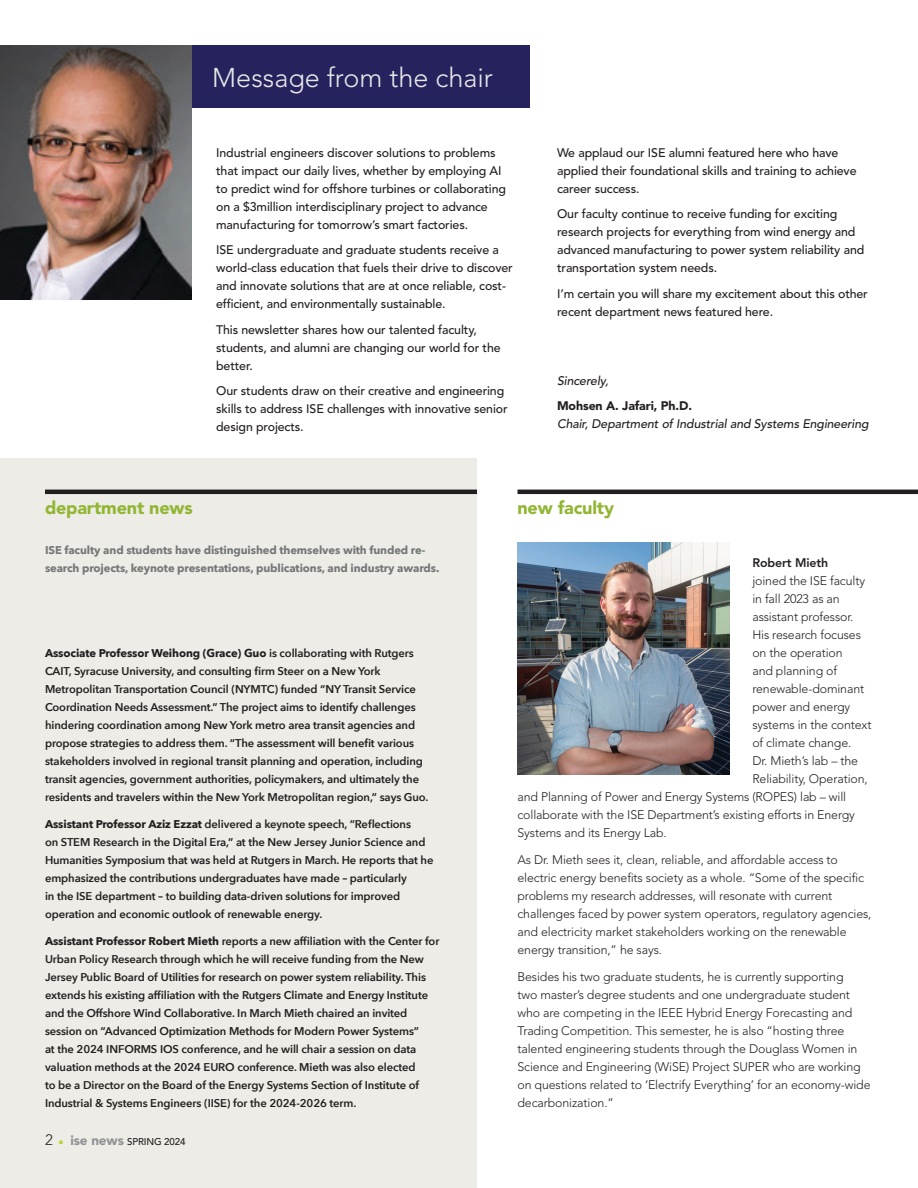
<style>
.page{position:relative;width:918px;height:1188px;background:#fff}
.page>*{position:absolute;margin:0;border:0;box-sizing:border-box;transform-origin:0 0}
.t1{font:300 27px "Avenir LT Std";color:#e7e8e8}
.Small_item_head{font:900 18px "Avenir LT Std";letter-spacing:-.01em;color:#91b631}
.Body_Text{font:300 12.3px/18px "Avenir LT Std";letter-spacing:-.01em;color:#231f20}
.Body_Text-2{font:500 12.3px/18px "Avenir LT Std";letter-spacing:-.01em;color:#231f20}
.Body_Text-3{font:italic 500 12.3px/18px "Avenir LT Std";letter-spacing:-.01em;color:#231f20}
.Body_Text-4{font:800 12.3px "Avenir LT Std";letter-spacing:-.01em;color:#231f20}
.Dept_news_body_text{font:600 11.25px/18px "Avenir Next";letter-spacing:-.01em;color:#231f20}
.Small_item_head-2{font:700 11.25px/18px "Avenir Next";letter-spacing:-.01em;color:#757779}
.t2{font:500 9.75px "Avenir LT Std";letter-spacing:-.01em;color:#231f20}
.s1{font-weight:900;font-style:normal}
.s2{font-weight:700}
.s3{font-size:12.3px}
.s4{font-weight:300;font-size:15px}
.s5{font-weight:900;font-size:13.5px;color:#919295}
</style>
<div class="page">
<div style="left:0;top:458px;width:477px;height:730px;background:#edece6"></div>
<hr style="left:45px;top:490px;width:432px;height:4px;background:#231f20">
<div style="left:0;top:45px;width:529px;height:63px;background:#26225e"></div>
<img style="left:0;top:45px;width:191px;height:255px">
<hr style="left:518px;top:490px;width:400px;height:4px;background:#231f20">
<img style="left:518px;top:543px;width:212px;height:231px">
<p class="t1" style="left:212px;top:61px;width:282px">Message from the chair</p>
<p class="Body_Text-2" style="left:216px;top:144px;width:291px">Industrial engineers discover solutions to problems that impact our daily lives, whether by employing AI to predict wind for offshore turbines or collaborating on a $3million interdisciplinary project to advance manufacturing for tomorrow’s smart factories.</p>
<p class="Body_Text-2" style="left:216px;top:242px;width:298px">ISE undergraduate and graduate students receive a world-class education that fuels their drive to discover and innovate solutions that are at once reliable, cost&shy;efficient, and environmentally sustainable.</p>
<p class="Body_Text-2" style="left:216px;top:321px;width:286px">This newsletter shares how our talented faculty, students, and alumni are changing our world for the better.</p>
<p class="Body_Text-2" style="left:216px;top:383px;width:293px">Our students draw on their creative and engineering skills to address ISE challenges with innovative senior design projects.</p>
<p class="Body_Text-2" style="left:557px;top:144px;width:301px">We applaud our ISE alumni featured here who have applied their foundational skills and training to achieve career success.</p>
<p class="Body_Text-2" style="left:557px;top:206px;width:309px">Our faculty continue to receive funding for exciting research projects for everything from wind energy and advanced manufacturing to power system reliability and transportation system needs.</p>
<p class="Body_Text-2" style="left:557px;top:285px;width:312px">I’m certain you will share my excitement about this other recent department news featured here.</p>
<p class="Body_Text-3" style="left:557px;top:372px;width:53px">Sincerely,</p>
<p class="Body_Text-3" style="left:557px;top:398px;width:313px"><span class="s1">Mohsen A. Jafari, Ph.D.<br></span>Chair, Department of Industrial and Systems Engineering</p>
<p class="Small_item_head" style="left:45px;top:496px;width:149px">department news</p>
<p class="Small_item_head-2" style="left:45px;top:541px;width:396px">ISE faculty and students have distinguished themselves with funded re&shy;search projects, keynote presentations, publications, and industry awards.</p>
<p class="Dept_news_body_text" style="left:45px;top:644px;width:385px"><span class="s2">Associate Professor Weihong (Grace) Guo</span> is collaborating with Rutgers CAIT, Syracuse University, and consulting firm Steer on a New York Metropolitan Transportation Council (NYMTC) funded “NY Transit Service Coordination Needs Assessment.” The project aims to identify challenges hindering coordination among New York metro area transit agencies and propose strategies to address them. “The assessment will benefit various stakeholders involved in regional transit planning and operation, including transit agencies, government authorities, policymakers, and ultimately the residents and travelers within the New York Metropolitan region,” says Guo.</p>
<p class="Dept_news_body_text" style="left:45px;top:815px;width:390px"><span class="s2">Assistant Professor Aziz Ezzat</span> delivered a keynote speech, “Reflections<br>on STEM Research in the Digital Era,” at the New Jersey Junior Science and Humanities Symposium that was held at Rutgers in March. He reports that he emphasized the contributions undergraduates have made <span class="s3">–</span> particularly<br>in the ISE department <span class="s3">–</span> to building data-driven solutions for improved operation and economic outlook of renewable energy.</p>
<p class="Dept_news_body_text" style="left:45px;top:932px;width:396px"><span class="s2">Assistant Professor Robert Mieth</span> reports a new affiliation with the Center for Urban Policy Research through which he will receive funding from the New Jersey Public Board of Utilities for research on power system reliability. This extends his existing affiliation with the Rutgers Climate and Energy Institute and the Offshore Wind Collaborative. In March Mieth chaired an invited session on “Advanced Optimization Methods for Modern Power Systems”<br>at the 2024 INFORMS IOS conference, and he will chair a session on data valuation methods at the 2024 EURO conference. Mieth was also elected<br>to be a Director on the Board of the Energy Systems Section of Institute of Industrial &amp; Systems Engineers (IISE) for the 2024-2026 term.</p>
<p class="t2" style="left:45px;top:1136px;width:142px"><span class="s4">2</span> <sup>■</sup> <span class="s5">ise news</span> SPRING 2024</p>
<p class="Small_item_head" style="left:518px;top:496px;width:98px">new faculty</p>
<p class="Body_Text-4" style="left:752px;top:555px;width:77px">Robert Mieth</p>
<p class="Body_Text" style="left:752px;top:572px;width:114px">joined the ISE faculty</p>
<p class="Body_Text" style="left:752px;top:590px;width:89px">in fall 2023 as an</p>
<p class="Body_Text" style="left:752px;top:608px;width:103px">assistant professor.</p>
<p class="Body_Text" style="left:752px;top:626px;width:110px">His research focuses</p>
<p class="Body_Text" style="left:752px;top:644px;width:92px">on the operation</p>
<p class="Body_Text" style="left:752px;top:662px;width:86px">and planning of</p>
<p class="Body_Text" style="left:752px;top:680px;width:113px">renewable-dominant</p>
<p class="Body_Text" style="left:752px;top:698px;width:99px">power and energy</p>
<p class="Body_Text" style="left:752px;top:716px;width:121px">systems in the context</p>
<p class="Body_Text" style="left:752px;top:734px;width:100px">of climate change.</p>
<p class="Body_Text" style="left:752px;top:752px;width:107px">Dr. Mieth’s lab – the</p>
<p class="Body_Text" style="left:752px;top:770px;width:117px">Reliability, Operation,</p>
<p class="Body_Text" style="left:518px;top:788px;width:330px">and Planning of Power and Energy Systems (ROPES) lab – will</p>
<p class="Body_Text" style="left:518px;top:806px;width:339px">collaborate with the ISE Department’s existing efforts in Energy</p>
<p class="Body_Text" style="left:518px;top:824px;width:151px">Systems and its Energy Lab.</p>
<p class="Body_Text" style="left:518px;top:851px;width:355px">As Dr. Mieth sees it, clean, reliable, and affordable access to electric energy benefits society as a whole. “Some of the specific problems my research addresses, will resonate with current challenges faced by power system operators, regulatory agencies, and electricity market stakeholders working on the renewable energy transition,” he says.</p>
<p class="Body_Text" style="left:518px;top:968px;width:355px">Besides his two graduate students, he is currently supporting<br>two master’s degree students and one undergraduate student who are competing in the IEEE Hybrid Energy Forecasting and Trading Competition. This semester, he is also “hosting three talented engineering students through the Douglass Women in Science and Engineering (WiSE) Project SUPER who are working on questions related to ‘Electrify Everything’ for an economy-wide decarbonization.”</p>
</div>
